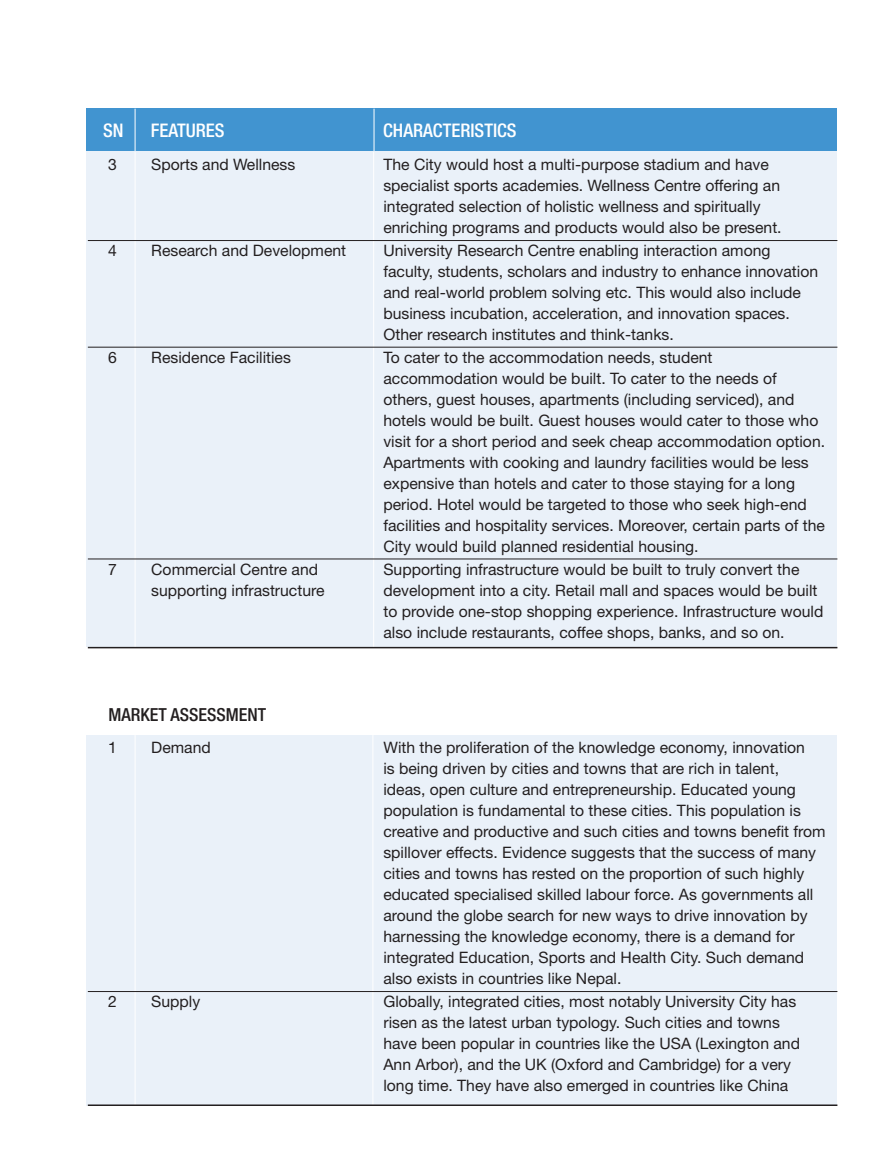
<style>
.page{position:relative;width:890px;height:1160px;background:#fff}
.page>*{position:absolute;margin:0;border:0;box-sizing:border-box;transform-origin:0 0}
.table_head{font:500 condensed 18.75px "Helvetica Neue";color:#fff}
.table_sub_head{font:500 condensed 18px "Helvetica Neue";color:#231f20}
.table_body{font:15.75px/21px "Helvetica Neue";color:#231f20}
.table_body_left{font:15.75px/21px "Helvetica Neue";color:#231f20}
</style>
<div class="page">
<div style="left:87px;top:109px;width:750px;height:43px;background:#4194d0"></div>
<hr style="left:135px;top:109px;width:1px;height:43px;background:#fff">
<hr style="left:374px;top:109px;width:1px;height:43px;background:#fff">
<div style="left:87px;top:152px;width:750px;height:495px;background:#eaf1f9"></div>
<div style="left:87px;top:735px;width:750px;height:371px;background:#eaf1f9"></div>
<hr style="left:135px;top:152px;width:1px;height:496px;background:#fff">
<hr style="left:135px;top:735px;width:1px;height:371px;background:#fff">
<hr style="left:373px;top:152px;width:1px;height:496px;background:#fff">
<hr style="left:372px;top:735px;width:1px;height:371px;background:#fff">
<hr style="left:88px;top:647px;width:749px;height:1px;background:#231f20">
<hr style="left:88px;top:1104px;width:749px;height:2px;background:#231f20">
<hr style="left:88px;top:240px;width:749px;height:1px;background:#231f20">
<hr style="left:88px;top:347px;width:749px;height:1px;background:#231f20">
<hr style="left:88px;top:991px;width:749px;height:1px;background:#231f20">
<hr style="left:88px;top:559px;width:749px;height:1px;background:#231f20">
<p class="table_head" style="left:103px;top:119px;width:22px">SN</p>
<p class="table_head" style="left:151px;top:119px;width:75px">FEATURES</p>
<p class="table_head" style="left:383px;top:119px;width:135px">CHARACTERISTICS</p>
<p class="table_body" style="left:383px;top:153px;width:400px">The City would host a multi-purpose stadium and have specialist sports academies. Wellness Centre offering an integrated selection of holistic wellness and spiritually enriching programs and products would also be present.</p>
<p class="table_body" style="left:383px;top:240px;width:436px">University Research Centre enabling interaction among faculty, students, scholars and industry to enhance innovation and real-world problem solving etc. This would also include business incubation, acceleration, and innovation spaces.<br>Other research institutes and think-tanks.</p>
<p class="table_body" style="left:383px;top:347px;width:443px">To cater to the accommodation needs, student accommodation would be built. To cater to the needs of others, guest houses, apartments (including serviced), and hotels would be built. Guest houses would cater to those who visit for a short period and seek cheap accommodation option.<br>Apartments with cooking and laundry facilities would be less expensive than hotels and cater to those staying for a long period. Hotel would be targeted to those who seek high-end facilities and hospitality services. Moreover, certain parts of the City would build planned residential housing.</p>
<p class="table_body" style="left:383px;top:559px;width:441px">Supporting infrastructure would be built to truly convert the development into a city. Retail mall and spaces would be built to provide one-stop shopping experience. Infrastructure would also include restaurants, coffee shops, banks, and so on.</p>
<p class="table_body_left" style="left:108px;top:153px;width:10px">3</p>
<p class="table_body_left" style="left:151px;top:153px;width:146px">Sports and Wellness</p>
<p class="table_body_left" style="left:108px;top:240px;width:10px">4</p>
<p class="table_body_left" style="left:151px;top:240px;width:196px">Research and Development</p>
<p class="table_body_left" style="left:108px;top:347px;width:10px">6</p>
<p class="table_body_left" style="left:151px;top:347px;width:141px">Residence Facilities</p>
<p class="table_body_left" style="left:108px;top:559px;width:10px">7</p>
<p class="table_body_left" style="left:151px;top:559px;width:175px">Commercial Centre and supporting infrastructure</p>
<p class="table_sub_head" style="left:108px;top:704px;width:159px">MARKET ASSESSMENT</p>
<p class="table_body_left" style="left:108px;top:737px;width:10px">1</p>
<p class="table_body_left" style="left:151px;top:737px;width:61px">Demand</p>
<p class="table_body_left" style="left:108px;top:991px;width:10px">2</p>
<p class="table_body_left" style="left:151px;top:991px;width:51px">Supply</p>
<p class="table_body" style="left:383px;top:737px;width:444px">With the proliferation of the knowledge economy, innovation<br>is being driven by cities and towns that are rich in talent,<br>ideas, open culture and entrepreneurship. Educated young population is fundamental to these cities. This population is creative and productive and such cities and towns benefit from spillover effects. Evidence suggests that the success of many cities and towns has rested on the proportion of such highly educated specialised skilled labour force. As governments all around the globe search for new ways to drive innovation by harnessing the knowledge economy, there is a demand for integrated Education, Sports and Health City. Such demand also exists in countries like Nepal.</p>
<p class="table_body" style="left:383px;top:991px;width:418px">Globally, integrated cities, most notably University City has risen as the latest urban typology. Such cities and towns have been popular in countries like the USA (Lexington and Ann Arbor), and the UK (Oxford and Cambridge) for a very long time. They have also emerged in countries like China</p>
</div>
